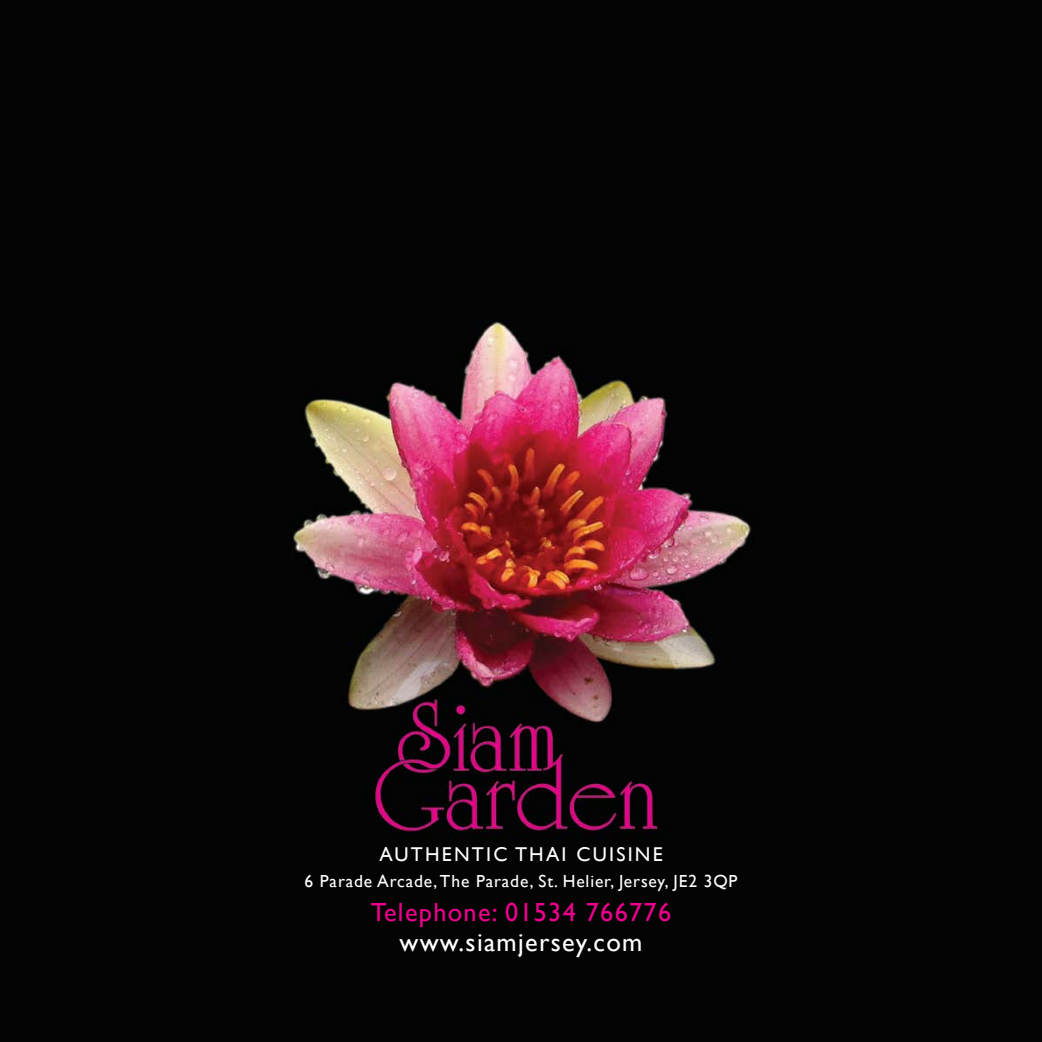
<style>
.page{position:relative;width:1042px;height:1042px;background:#fff}
.page>*{position:absolute;margin:0;border:0;box-sizing:border-box;transform-origin:0 0}
.t1{font:26.25px "Gill Sans";letter-spacing:.05em;color:#ec008c}
.t2{font:26.25px "Gill Sans";letter-spacing:.05em;color:#fff}
.t3{font:19.95px "Gill Sans";letter-spacing:.11em;color:#fff}
.t4{font:17.5px "Gill Sans";letter-spacing:.05em;color:#fff}
</style>
<div class="page">
<img style="left:0;top:0;width:1042px;height:1042px">
<p class="t3" style="left:379px;top:842px;width:285px">AUTHENTIC THAI CUISINE</p>
<p class="t4" style="left:304px;top:870px;width:434px">6 Parade Arcade, The Parade, St. Helier, Jersey, JE2 3QP</p>
<h1 class="t1" style="left:371px;top:897px;width:302px">Telephone: 01534 766776</h1>
<h1 class="t2" style="left:399px;top:926px;width:244px">www.siamjersey.com</h1>
</div>
